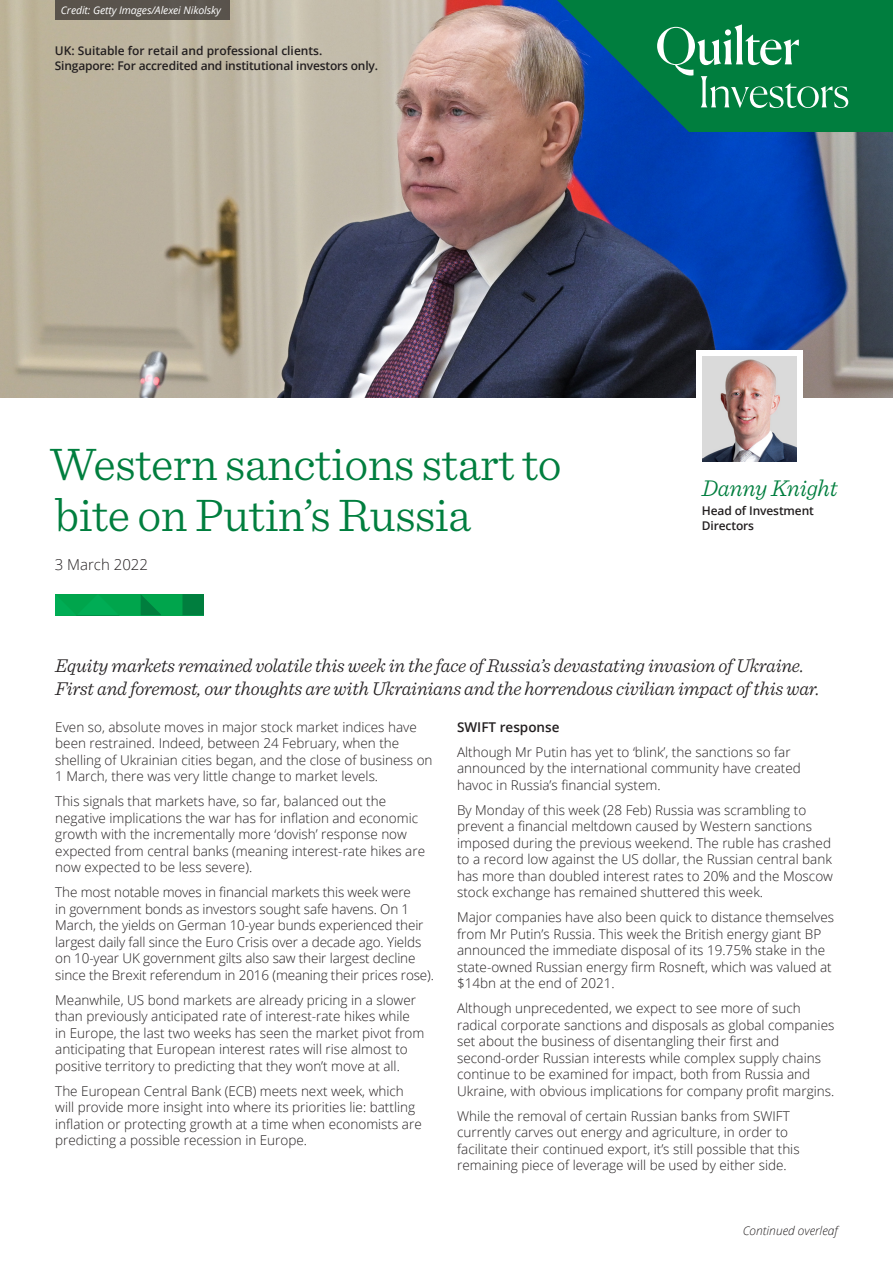
<style>
.page{position:relative;width:893px;height:1263px;background:#fff}
.page>*{position:absolute;margin:0;border:0;box-sizing:border-box;transform-origin:0 0}
.t1{font:300 48px/51px "Sentinel";letter-spacing:-.01em;color:#007e3e}
.t2{font:italic 300 24px "Sentinel";letter-spacing:-.01em;color:#007e3e}
.t3{font:italic 300 19.5px/22.5px "Sentinel";letter-spacing:-.01em;color:#231f20}
.t4{font:300 15px "Open Sans";color:#231f20}
.t5{font:300 13.5px/16.5px "Open Sans";color:#231f20}
.t6{font:600 13.5px "Open Sans";color:#231f20}
.t7{font:600 12px/15px "Open Sans";letter-spacing:-.01em;color:#231f20}
.t8{font:italic 300 12px "Open Sans";color:#231f20}
.t9{font:italic 10.5px "Open Sans";letter-spacing:-.01em;color:#fff}
</style>
<div class="page">
<img style="left:0;top:0;width:893px;height:398px">
<div style="left:55px;top:0;width:175px;height:20px;background:#59534c"></div>
<svg style="left:557px;top:0;width:336px;height:132px;background:#177c5d"></svg>
<div style="left:696px;top:350px;width:106px;height:118px;background:#fff"></div>
<img style="left:702px;top:357px;width:94px;height:104px">
<svg style="left:55px;top:594px;width:106px;height:21px;background:#00a34d"></svg>
<div style="left:161px;top:594px;width:21px;height:21px;background:#00a54c"></div>
<svg style="left:182px;top:594px;width:22px;height:21px"></svg>
<p class="t9" style="left:61px;top:3px;width:161px">Credit: Getty Images/Alexei Nikolsky</p>
<p class="t7" style="left:55px;top:43px;width:325px">UK: Suitable for retail and professional clients.<br>Singapore: For accredited and institutional investors only.</p>
<h1 class="t1" style="left:50px;top:435px;width:513px">Western sanctions start to bite on Putin’s Russia</h1>
<p class="t4" style="left:55px;top:554px;width:95px">3 March 2022</p>
<h2 class="t2" style="left:702px;top:470px;width:137px">Danny Knight</h2>
<p class="t7" style="left:702px;top:503px;width:114px">Head of Investment<br>Directors</p>
<h3 class="t3" style="left:55px;top:653px;width:766px">Equity markets remained volatile this week in the face of Russia’s devastating invasion of Ukraine.<br>First and foremost, our thoughts are with Ukrainians and the horrendous civilian impact of this war.</h3>
<p class="t5" style="left:55px;top:718px;width:379px">Even so, absolute moves in major stock market indices have been restrained. Indeed, between 24 February, when the shelling of Ukrainian cities began, and the close of business on 1 March, there was very little change to market levels.</p>
<p class="t5" style="left:55px;top:793px;width:371px">This signals that markets have, so far, balanced out the negative implications the war has for inflation and economic growth with the incrementally more ‘dovish’ response now expected from central banks (meaning interest-rate hikes are now expected to be less severe).</p>
<p class="t5" style="left:55px;top:884px;width:380px">The most notable moves in financial markets this week were<br>in government bonds as investors sought safe havens. On 1<br>March, the yields on German 10-year bunds experienced their largest daily fall since the Euro Crisis over a decade ago. Yields on 10-year UK government gilts also saw their largest decline since the Brexit referendum in 2016 (meaning their prices rose).</p>
<p class="t5" style="left:55px;top:991px;width:371px">Meanwhile, US bond markets are already pricing in a slower than previously anticipated rate of interest-rate hikes while in Europe, the last two weeks has seen the market pivot from anticipating that European interest rates will rise almost to positive territory to predicting that they won’t move at all.</p>
<p class="t5" style="left:55px;top:1082px;width:368px">The European Central Bank (ECB) meets next week, which will provide more insight into where its priorities lie: battling inflation or protecting growth at a time when economists are predicting a possible recession in Europe.</p>
<p class="t6" style="left:457px;top:717px;width:104px">SWIFT response</p>
<p class="t5" style="left:457px;top:743px;width:345px">Although Mr Putin has yet to ‘blink’, the sanctions so far announced by the international community have created havoc in Russia’s financial system.</p>
<p class="t5" style="left:457px;top:801px;width:377px">By Monday of this week (28 Feb) Russia was scrambling to prevent a financial meltdown caused by Western sanctions imposed during the previous weekend. The ruble has crashed to a record low against the US dollar, the Russian central bank has more than doubled interest rates to 20% and the Moscow stock exchange has remained shuttered this week.</p>
<p class="t5" style="left:457px;top:909px;width:378px">Major companies have also been quick to distance themselves from Mr Putin’s Russia. This week the British energy giant BP announced the immediate disposal of its 19.75% stake in the state-owned Russian energy firm Rosneft, which was valued at $14bn at the end of 2021.</p>
<p class="t5" style="left:457px;top:1000px;width:379px">Although unprecedented, we expect to see more of such radical corporate sanctions and disposals as global companies set about the business of disentangling their first and second-order Russian interests while complex supply chains continue to be examined for impact, both from Russia and Ukraine, with obvious implications for company profit margins.</p>
<p class="t5" style="left:457px;top:1107px;width:344px">While the removal of certain Russian banks from SWIFT currently carves out energy and agriculture, in order to facilitate their continued export, it’s still possible that this remaining piece of leverage will be used by either side.</p>
<p class="t8" style="left:743px;top:1222px;width:97px">Continued overleaf</p>
</div>
